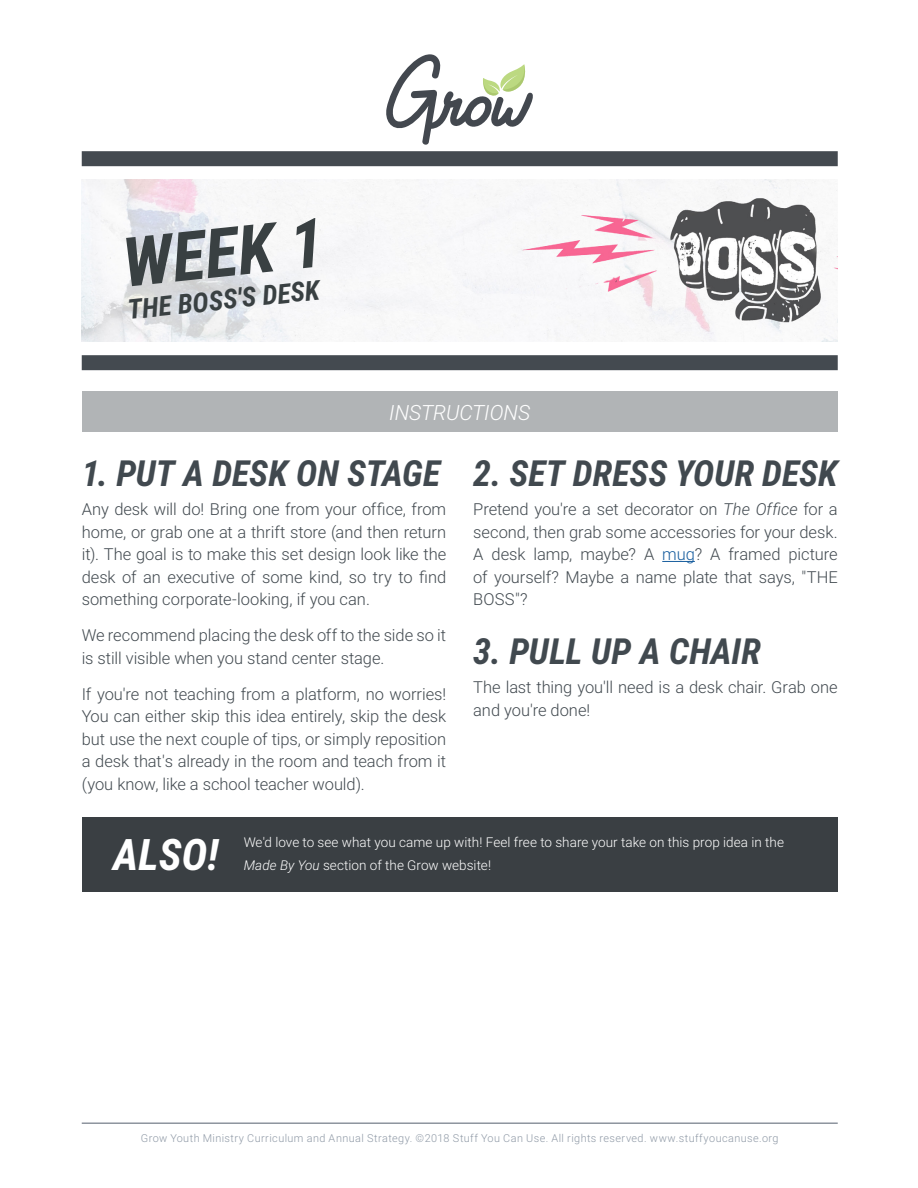
<style>
.page{position:relative;width:918px;height:1188px;background:#fff}
.page>*{position:absolute;margin:0;border:0;box-sizing:border-box;transform-origin:0 0}
.t1{font:italic 700 68.25px "Roboto Condensed";color:#394042}
.t2{font:italic 700 43.5px "Roboto Condensed";color:#fff}
.t3{font:italic 700 36px "Roboto Condensed";color:#41494f}
.t4{font:italic 700 27.3px "Roboto Condensed";color:#394042}
.t5{font:italic 300 21px "Roboto";letter-spacing:-.005em;color:#fff}
.t6{font:300 16.5px/22.5px "Roboto";letter-spacing:-.005em;color:#41494f;text-align:justify}
.t7{font:300 13.5px "Roboto";letter-spacing:.005em;color:#fff}
.t8{font:300 10.8px "Roboto";letter-spacing:.04em;color:#8f99a6}
.s1{font-style:italic}
.s2{color:#175d9e}
</style>
<div class="page">
<img style="left:82px;top:180px;width:756px;height:162px">
<hr style="left:82px;top:1122px;width:756px;height:2px;background:#8d949e">
<svg style="left:386px;top:54px;width:147px;height:91px"></svg>
<div style="left:82px;top:151px;width:756px;height:15px;background:#444a50"></div>
<div style="left:82px;top:355px;width:756px;height:15px;background:#444a50"></div>
<div style="left:82px;top:392px;width:756px;height:40px;background:#b1b4b6"></div>
<hr style="left:662px;top:561px;width:33px;height:1px;background:#175d9e">
<div style="left:82px;top:817px;width:756px;height:74px;background:#3a3f43"></div>
<p class="t1" style="left:118px;top:215px;width:204px;rotate:-6deg">WEEK 1</p>
<p class="t4" style="left:126px;top:291px;width:194px;rotate:-6deg">THE BOSS'S DESK</p>
<p class="t5" style="left:389px;top:398px;width:143px">INSTRUCTIONS</p>
<p class="t3" style="left:82px;top:448px;width:360px">1. PUT A DESK ON STAGE</p>
<p class="t6" style="left:82px;top:498px;width:366px">Any desk will do! Bring one from your office, from home, or grab one at a thrift store (and then return it). The goal is to make this set design look like the desk of an executive of some kind, so try to find something corporate-looking, if you can.</p>
<p class="t6" style="left:82px;top:624px;width:366px">We recommend placing the desk off to the side so it is still visible when you stand center stage.</p>
<p class="t6" style="left:82px;top:682px;width:366px">If you're not teaching from a platform, no worries!<br>You can either skip this idea entirely, skip the desk but use the next couple of tips, or simply reposition a desk that's already in the room and teach from it (you know, like a school teacher would).</p>
<p class="t3" style="left:473px;top:448px;width:366px">2. SET DRESS YOUR DESK</p>
<p class="t6" style="left:473px;top:498px;width:366px">Pretend you're a set decorator on <span class="s1">The Office</span> for a second, then grab some accessories for your desk.<br>A desk lamp, maybe? A <span class="s2">mug</span>? A framed picture of yourself? Maybe a name plate that says, "THE BOSS"?</p>
<p class="t3" style="left:473px;top:626px;width:289px">3. PULL UP A CHAIR</p>
<p class="t6" style="left:473px;top:675px;width:366px">The last thing you'll need is a desk chair. Grab one and you're done!</p>
<p class="t2" style="left:113px;top:824px;width:107px">ALSO!</p>
<p class="t7" style="left:244px;top:833px;width:542px">We'd love to see what you came up with! Feel free to share your take on this prop idea in the</p>
<p class="t7" style="left:244px;top:856px;width:249px"><span class="s1">Made By You</span> section of the Grow website!</p>
<p class="t8" style="left:141px;top:1131px;width:639px">Grow Youth Ministry Curriculum and Annual Strategy. ©2018 Stuff You Can Use. All rights reserved. www.stuffyoucanuse.org</p>
</div>
